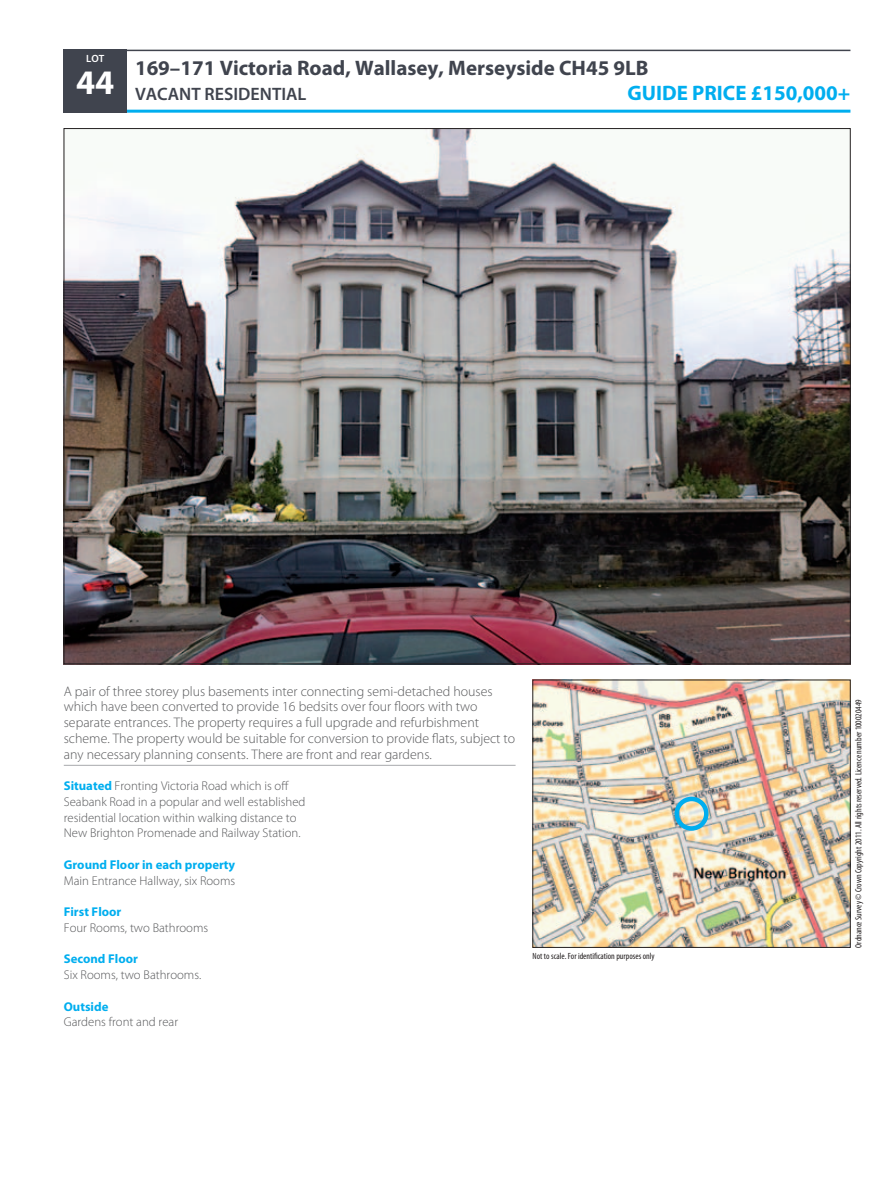
<style>
.page{position:relative;width:893px;height:1177px;background:#fff}
.page>*{position:absolute;margin:0;border:0;box-sizing:border-box;transform-origin:0 0}
.t1{font:700 21px "Myriad Pro";color:#40444e}
.t2{font:700 21px "Myriad Pro";color:#00aeef}
.t3{font:600 18px "Myriad Pro";color:#40444e}
.t4{font:300 13.8px/15.8px "Myriad Pro";color:#57585a}
.t5{font:300 12.75px/15.8px "Myriad Pro";color:#57585a}
.t6{font:700 12.75px "Myriad Pro";color:#00aeef}
.t7{font:600 10.5px "Myriad Pro";color:#fff}
.t8{font:condensed 9px "Myriad Pro";color:#231f20}
.s1{font-weight:700;color:#00aeef}
</style>
<div class="page">
<hr style="left:64px;top:110px;width:786px;height:3px;background:#00aeef">
<hr style="left:64px;top:50px;width:786px;height:1px;background:#40444e">
<div style="left:64px;top:50px;width:63px;height:63px;background:#40444e"></div>
<img style="left:66px;top:130px;width:782px;height:532px">
<hr style="left:64px;top:765px;width:452px;height:1px;background:#a8a9ad">
<img style="left:535px;top:682px;width:313px;height:263px">
<div style="left:674px;top:797px;width:34px;height:34px;border:4px solid #00aeef;border-radius:50%"></div>
<p class="t7" style="left:86px;top:52px;width:20px">LOT</p>
<h1 class="t1" style="left:135px;top:54px;width:515px">169–171 Victoria Road, Wallasey, Merseyside CH45 9LB</h1>
<h2 class="t3" style="left:76px;top:82px;width:232px"><sup>44</sup> VACANT RESIDENTIAL</h2>
<h1 class="t2" style="left:628px;top:79px;width:224px">Guide price £150,000+</h1>
<p class="t4" style="left:64px;top:683px;width:453px">A pair of three storey plus basements inter connecting semi-detached houses which have been converted to provide 16 bedsits over four floors with two separate entrances. The property requires a full upgrade and refurbishment scheme. The property would be suitable for conversion to provide flats, subject to any necessary planning consents. There are front and rear gardens.</p>
<p class="t5" style="left:64px;top:778px;width:243px"><span class="s1">Situated</span> Fronting Victoria Road which is off Seabank Road in a popular and well established residential location within walking distance to New Brighton Promenade and Railway Station.</p>
<p class="t6" style="left:64px;top:856px;width:173px">Ground Floor in each property</p>
<p class="t5" style="left:64px;top:872px;width:173px">Main Entrance Hallway, six Rooms</p>
<p class="t6" style="left:64px;top:903px;width:59px">First Floor</p>
<p class="t5" style="left:64px;top:919px;width:146px">Four Rooms, two Bathrooms</p>
<p class="t6" style="left:64px;top:951px;width:76px">Second Floor</p>
<p class="t5" style="left:64px;top:967px;width:139px">Six Rooms, two Bathrooms.</p>
<p class="t6" style="left:64px;top:998px;width:46px">Outside</p>
<p class="t5" style="left:64px;top:1014px;width:116px">Gardens front and rear</p>
<p class="t8" style="left:533px;top:950px;width:124px">Not to scale. For identification purposes only</p>
<p class="t8" style="left:853px;top:947px;width:250px;rotate:-90deg">Ordnance Survey © Crown Copyright 2011. All rights reserved. Licence number 100020449</p>
</div>
